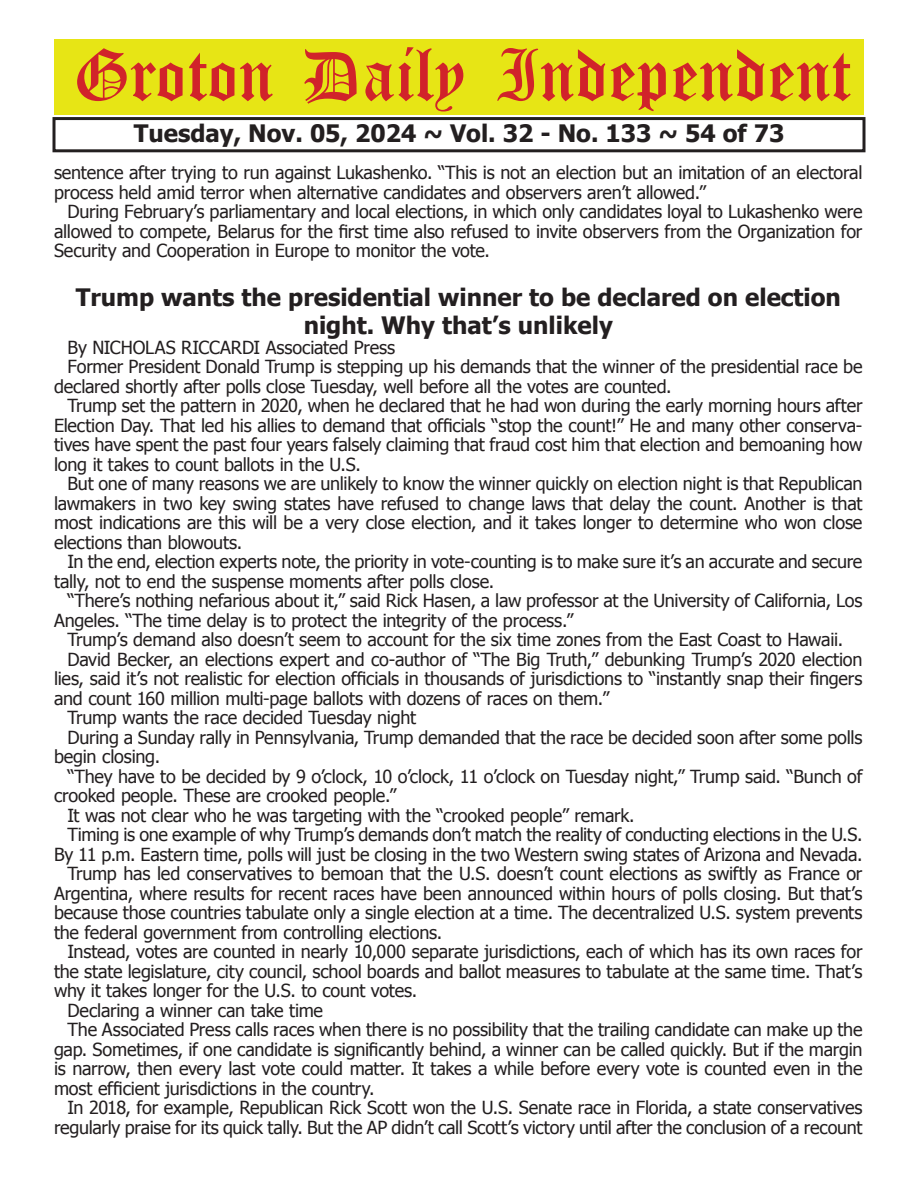
<style>
.page{position:relative;width:918px;height:1188px;background:#fff}
.page>*{position:absolute;margin:0;border:0;box-sizing:border-box;transform-origin:0 0}
.t1{font:54px "Old English Five";color:#d1232a}
.t2{font:700 24px/28.8px "Tahoma";color:#231f20;text-align:center}
.t3{font:18px/19.5px "Tahoma";letter-spacing:-.015em;color:#231f20}
</style>
<div class="page">
<div style="left:52px;top:117px;width:814px;height:35px;border:3px solid #231f20"></div>
<div style="left:54px;top:40px;width:810px;height:75px;background:#e7e515"></div>
<h1 class="t1" style="left:73px;top:50px;width:779px">Groton Daily Independent</h1>
<h2 class="t2" style="left:134px;top:117px;width:652px">Tuesday, Nov. 05, 2024 ~ Vol. 32 - No. 133 ~ 54 of 73</h2>
<p class="t3" style="left:54px;top:162px;width:810px">sentence after trying to run against Lukashenko. “This is not an election but an imitation of an electoral process held amid terror when alternative candidates and observers aren’t allowed.”</p>
<p class="t3" style="left:54px;top:201px;width:810px;text-align:justify;text-indent:14px">During February’s parliamentary and local elections, in which only candidates loyal to Lukashenko were allowed to compete, Belarus for the first time also refused to invite observers from the Organization for Security and Cooperation in Europe to monitor the vote.</p>
<h2 class="t2" style="left:76px;top:281px;width:767px">Trump wants the presidential winner to be declared on election night. Why that’s unlikely</h2>
<p class="t3" style="left:68px;top:337px;width:329px">By NICHOLAS RICCARDI Associated Press</p>
<p class="t3" style="left:68px;top:356px;width:797px">Former President Donald Trump is stepping up his demands that the winner of the presidential race be</p>
<p class="t3" style="left:54px;top:376px;width:619px">declared shortly after polls close Tuesday, well before all the votes are counted.</p>
<p class="t3" style="left:68px;top:395px;width:797px">Trump set the pattern in 2020, when he declared that he had won during the early morning hours after</p>
<p class="t3" style="left:54px;top:415px;width:810px">Election Day. That led his allies to demand that officials “stop the count!” He and many other conserva-</p>
<p class="t3" style="left:54px;top:434px;width:810px">tives have spent the past four years falsely claiming that fraud cost him that election and bemoaning how</p>
<p class="t3" style="left:54px;top:454px;width:308px">long it takes to count ballots in the U.S.</p>
<p class="t3" style="left:68px;top:473px;width:797px">But one of many reasons we are unlikely to know the winner quickly on election night is that Republican</p>
<p class="t3" style="left:54px;top:493px;width:810px">lawmakers in two key swing states have refused to change laws that delay the count. Another is that</p>
<p class="t3" style="left:54px;top:512px;width:810px">most indications are this will be a very close election, and it takes longer to determine who won close</p>
<p class="t3" style="left:54px;top:532px;width:190px">elections than blowouts.</p>
<p class="t3" style="left:68px;top:551px;width:796px">In the end, election experts note, the priority in vote-counting is to make sure it’s an accurate and secure</p>
<p class="t3" style="left:54px;top:571px;width:442px">tally, not to end the suspense moments after polls close.</p>
<p class="t3" style="left:68px;top:590px;width:796px">“There’s nothing nefarious about it,” said Rick Hasen, a law professor at the University of California, Los</p>
<p class="t3" style="left:54px;top:610px;width:521px">Angeles. “The time delay is to protect the integrity of the process.”</p>
<p class="t3" style="left:68px;top:629px;width:777px">Trump’s demand also doesn’t seem to account for the six time zones from the East Coast to Hawaii.</p>
<p class="t3" style="left:68px;top:649px;width:796px">David Becker, an elections expert and co-author of “The Big Truth,” debunking Trump’s 2020 election</p>
<p class="t3" style="left:54px;top:668px;width:810px">lies, said it’s not realistic for election officials in thousands of jurisdictions to “instantly snap their fingers</p>
<p class="t3" style="left:54px;top:688px;width:557px">and count 160 million multi-page ballots with dozens of races on them.”</p>
<p class="t3" style="left:68px;top:707px;width:350px">Trump wants the race decided Tuesday night</p>
<p class="t3" style="left:68px;top:727px;width:797px">During a Sunday rally in Pennsylvania, Trump demanded that the race be decided soon after some polls</p>
<p class="t3" style="left:54px;top:746px;width:108px">begin closing.</p>
<p class="t3" style="left:68px;top:766px;width:797px">“They have to be decided by 9 o’clock, 10 o’clock, 11 o’clock on Tuesday night,” Trump said. “Bunch of</p>
<p class="t3" style="left:54px;top:785px;width:344px">crooked people. These are crooked people.”</p>
<p class="t3" style="left:68px;top:805px;width:569px">It was not clear who he was targeting with the “crooked people” remark.</p>
<p class="t3" style="left:68px;top:824px;width:796px">Timing is one example of why Trump’s demands don’t match the reality of conducting elections in the U.S.</p>
<p class="t3" style="left:54px;top:844px;width:810px">By 11 p.m. Eastern time, polls will just be closing in the two Western swing states of Arizona and Nevada.</p>
<p class="t3" style="left:68px;top:863px;width:796px">Trump has led conservatives to bemoan that the U.S. doesn’t count elections as swiftly as France or</p>
<p class="t3" style="left:54px;top:883px;width:810px">Argentina, where results for recent races have been announced within hours of polls closing. But that’s</p>
<p class="t3" style="left:54px;top:902px;width:810px">because those countries tabulate only a single election at a time. The decentralized U.S. system prevents</p>
<p class="t3" style="left:54px;top:922px;width:390px">the federal government from controlling elections.</p>
<p class="t3" style="left:68px;top:941px;width:797px">Instead, votes are counted in nearly 10,000 separate jurisdictions, each of which has its own races for</p>
<p class="t3" style="left:54px;top:961px;width:810px">the state legislature, city council, school boards and ballot measures to tabulate at the same time. That’s</p>
<p class="t3" style="left:54px;top:980px;width:365px">why it takes longer for the U.S. to count votes.</p>
<p class="t3" style="left:68px;top:1000px;width:257px">Declaring a winner can take time</p>
<p class="t3" style="left:68px;top:1019px;width:796px">The Associated Press calls races when there is no possibility that the trailing candidate can make up the</p>
<p class="t3" style="left:54px;top:1039px;width:810px">gap. Sometimes, if one candidate is significantly behind, a winner can be called quickly. But if the margin</p>
<p class="t3" style="left:54px;top:1058px;width:810px">is narrow, then every last vote could matter. It takes a while before every vote is counted even in the</p>
<p class="t3" style="left:54px;top:1078px;width:322px">most efficient jurisdictions in the country.</p>
<p class="t3" style="left:68px;top:1097px;width:797px">In 2018, for example, Republican Rick Scott won the U.S. Senate race in Florida, a state conservatives</p>
<p class="t3" style="left:54px;top:1117px;width:810px">regularly praise for its quick tally. But the AP didn’t call Scott’s victory until after the conclusion of a recount</p>
</div>
